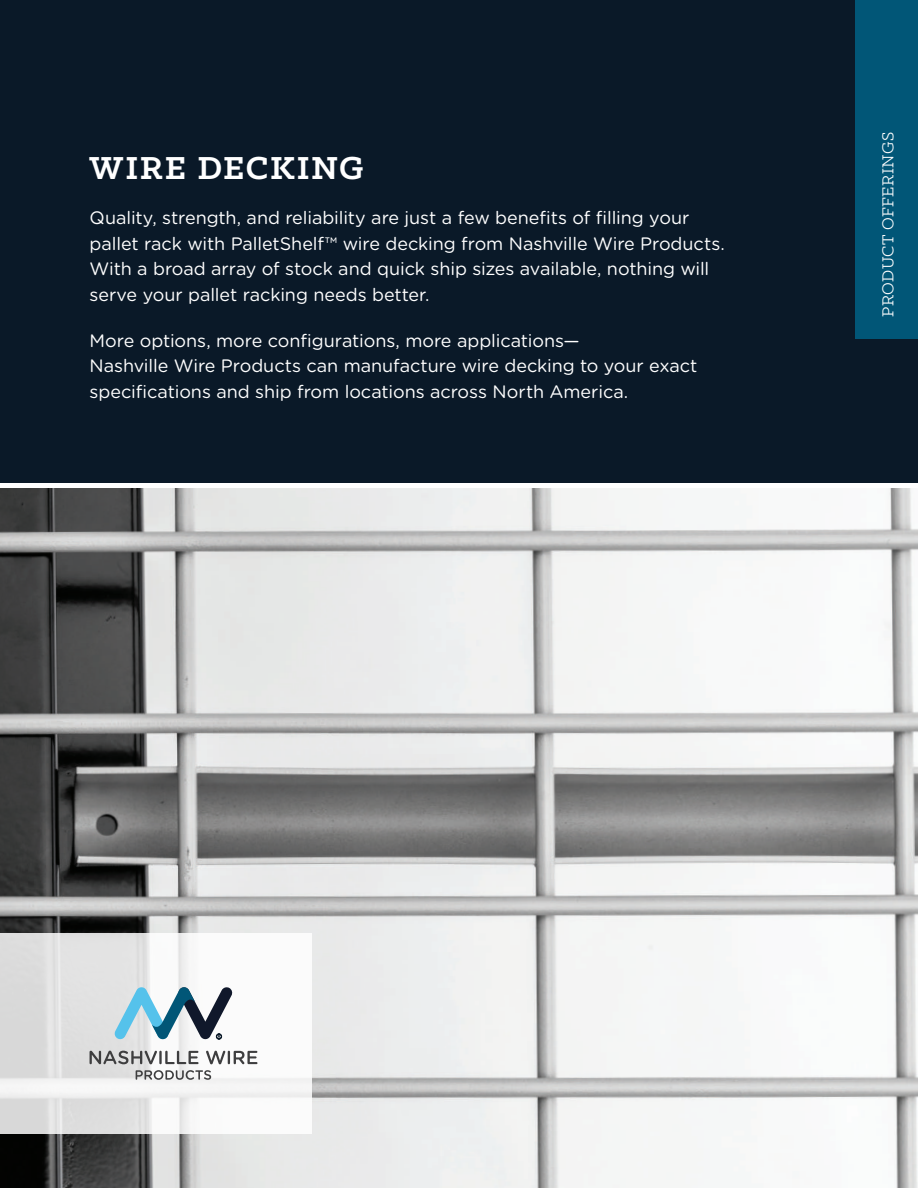
<style>
.page{position:relative;width:918px;height:1188px;background:#fff}
.page>*{position:absolute;margin:0;border:0;box-sizing:border-box;transform-origin:0 0}
.t1{font:700 36px "Klinic Slab";letter-spacing:.045em;color:#fff}
.t2{font:18px/25.5px "Gotham Rounded";letter-spacing:-.005em;color:#fff}
.t3{font:18px "Klinic Slab";letter-spacing:.025em;color:#fff}
</style>
<div class="page">
<img style="left:0;top:488px;width:918px;height:700px">
<svg style="left:0;top:933px;width:312px;height:201px"></svg>
<div style="left:0;top:0;width:918px;height:483px;background:#0a1928"></div>
<div style="left:855px;top:0;width:63px;height:339px;background:#015677"></div>
<svg style="left:90px;top:1051px;width:109px;height:13px"></svg>
<svg style="left:206px;top:1051px;width:52px;height:13px"></svg>
<svg style="left:136px;top:1070px;width:75px;height:10px"></svg>
<svg style="left:114px;top:986px;width:119px;height:53px"></svg>
<h1 class="t1" style="left:90px;top:144px;width:276px">WIRE DECKING</h1>
<p class="t2" style="left:90px;top:205px;width:637px">Quality, strength, and reliability are just a few benefits of filling your pallet rack with PalletShelf™ wire decking from Nashville Wire Products.<br>With a broad array of stock and quick ship sizes available, nothing will serve your pallet racking needs better.</p>
<p class="t2" style="left:90px;top:327px;width:610px">More options, more configurations, more applications—<br>Nashville Wire Products can manufacture wire decking to your exact specifications and ship from locations across North America.</p>
<p class="t3" style="left:876px;top:317px;width:186px;rotate:-90deg">PRODUCT OFFERINGS</p>
</div>
